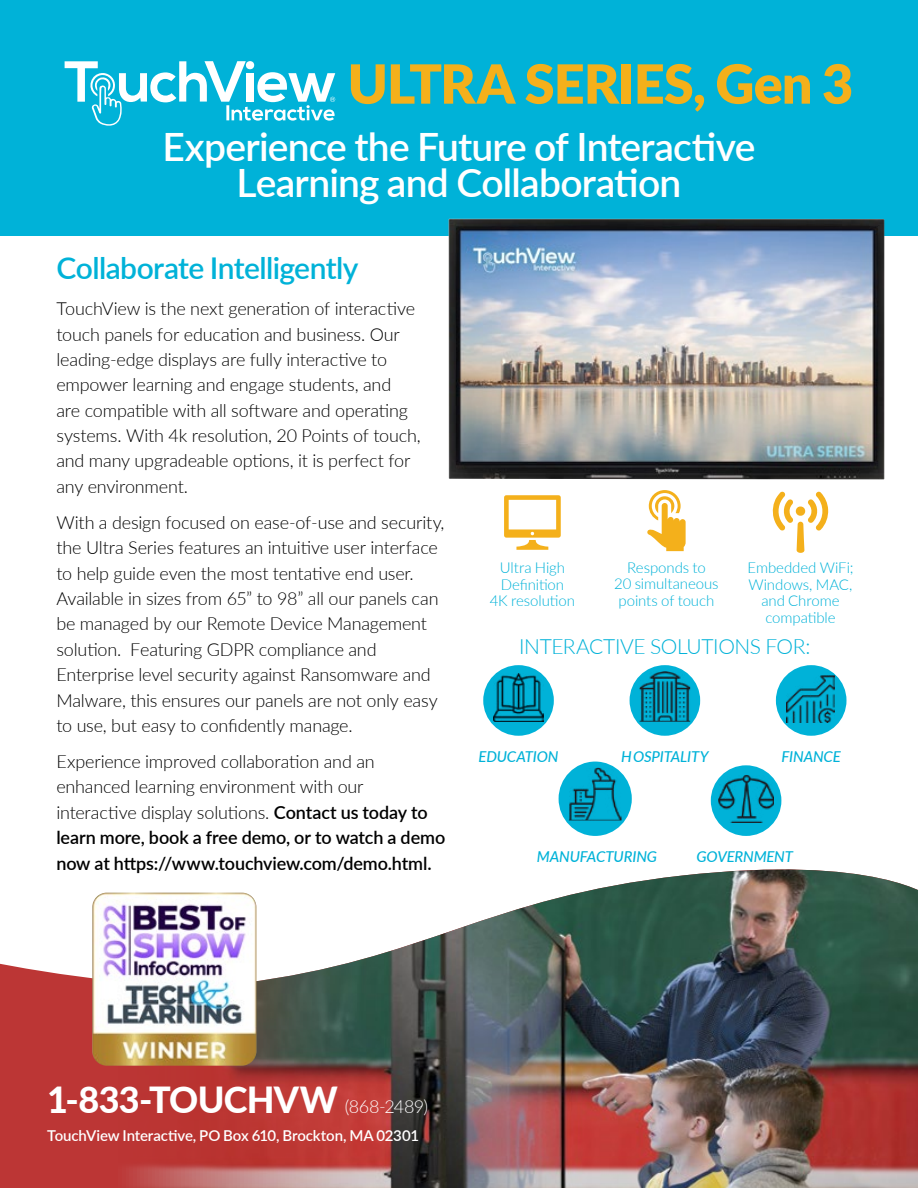
<style>
.page{position:relative;width:918px;height:1188px;background:#fff}
.page>*{position:absolute;margin:0;border:0;box-sizing:border-box;transform-origin:0 0}
.t1{font:900 54px "Lato";letter-spacing:-.02em;color:#f4b01b}
.t2{font:600 39px/36px "Lato";letter-spacing:-.02em;color:#fff;text-align:center}
.t3{font:800 36px "Lato";letter-spacing:-.02em;color:#fff}
.t4{font:600 30px "Lato";letter-spacing:-.02em;color:#00b2d8}
.t5{font:300 21px "Lato";letter-spacing:-.02em;color:#00b2d8}
.t6{font:300 18px/25.3px "Lato";letter-spacing:-.01em;color:#000}
.t7{font:300 15px/16.5px "Lato";letter-spacing:-.005em;color:#00b2d8;text-align:center}
.t8{font:italic 500 15px "Lato";letter-spacing:-.01em;color:#00b2d8}
.t9{font:600 15px "Lato";letter-spacing:-.01em;color:#fff}
.s1{font-weight:600}
.s2{font-weight:300;font-size:18px}
</style>
<div class="page">
<svg style="left:0;top:892px;width:114px;height:296px;fill:#bc3635"></svg>
<img style="left:114px;top:869px;width:804px;height:319px">
<div style="left:0;top:0;width:918px;height:235px;background:#00b2d8"></div>
<svg style="left:65px;top:61px;width:270px;height:65px"></svg>
<svg style="left:772px;top:491px;width:57px;height:62px"></svg>
<svg style="left:504px;top:495px;width:57px;height:55px"></svg>
<svg style="left:647px;top:490px;width:39px;height:61px"></svg>
<div style="left:483px;top:665px;width:71px;height:71px;background:#00b2d8;border-radius:50%"></div>
<img style="left:493px;top:673px;width:51px;height:49px">
<div style="left:630px;top:665px;width:70px;height:71px;background:#00b2d8;border-radius:50%"></div>
<img style="left:640px;top:671px;width:50px;height:51px">
<div style="left:776px;top:665px;width:71px;height:71px;background:#00b2d8;border-radius:50%"></div>
<img style="left:787px;top:676px;width:47px;height:47px">
<div style="left:559px;top:762px;width:73px;height:74px;background:#00b2d8;border-radius:50%"></div>
<img style="left:569px;top:768px;width:53px;height:52px">
<div style="left:711px;top:765px;width:70px;height:71px;background:#00b2d8;border-radius:50%"></div>
<img style="left:718px;top:775px;width:56px;height:48px">
<img style="left:92px;top:893px;width:164px;height:173px">
<img style="left:449px;top:219px;width:435px;height:260px">
<h1 class="t1" style="left:348px;top:43px;width:507px">ULTRA SERIES, Gen 3</h1>
<h2 class="t2" style="left:163px;top:127px;width:594px">Experience the Future of Interactive<br>Learning and Collaboration</h2>
<h3 class="t4" style="left:56px;top:246px;width:304px">Collaborate Intelligently</h3>
<p class="t6" style="left:56px;top:296px;width:366px">TouchView is the next generation of interactive touch panels for education and business. Our leading-edge displays are fully interactive to empower learning and engage students, and<br>are compatible with all software and operating systems. With 4k resolution, 20 Points of touch, and many upgradeable options, it is perfect for any environment.</p>
<p class="t6" style="left:56px;top:509px;width:390px">With a design focused on ease-of-use and security, the Ultra Series features an intuitive user interface to help guide even the most tentative end user.<br>Available in sizes from 65” to 98” all our panels can be managed by our Remote Device Management solution. Featuring GDPR compliance and Enterprise level security against Ransomware and Malware, this ensures our panels are not only easy to use, but easy to confidently manage.</p>
<p class="t6" style="left:56px;top:748px;width:390px">Experience improved collaboration and an enhanced learning environment with our interactive display solutions. <span class="s1">Contact us today to learn more, book a free demo, or to watch a demo now at https://www.touchview.com/demo.html.</span></p>
<p class="t7" style="left:490px;top:559px;width:87px">Ultra High<br>Definition<br>4K resolution</p>
<p class="t7" style="left:614px;top:559px;width:106px">Responds to<br>20 simultaneous points of touch</p>
<p class="t5" style="left:519px;top:632px;width:293px">INTERACTIVE SOLUTIONS FOR:</p>
<p class="t7" style="left:748px;top:559px;width:107px">Embedded WiFi;<br>Windows, MAC, and Chrome compatible</p>
<p class="t8" style="left:479px;top:745px;width:81px">EDUCATION</p>
<p class="t8" style="left:621px;top:745px;width:89px">HOSPITALITY</p>
<p class="t8" style="left:782px;top:745px;width:61px">FINANCE</p>
<p class="t8" style="left:537px;top:845px;width:122px">MANUFACTURING</p>
<p class="t8" style="left:697px;top:845px;width:98px">GOVERNMENT</p>
<h3 class="t3" style="left:47px;top:1074px;width:382px">1-833-TOUCHVW <span class="s2">(868-2489)</span></h3>
<p class="t9" style="left:47px;top:1124px;width:373px">TouchView Interactive, PO Box 610, Brockton, MA 02301</p>
</div>
